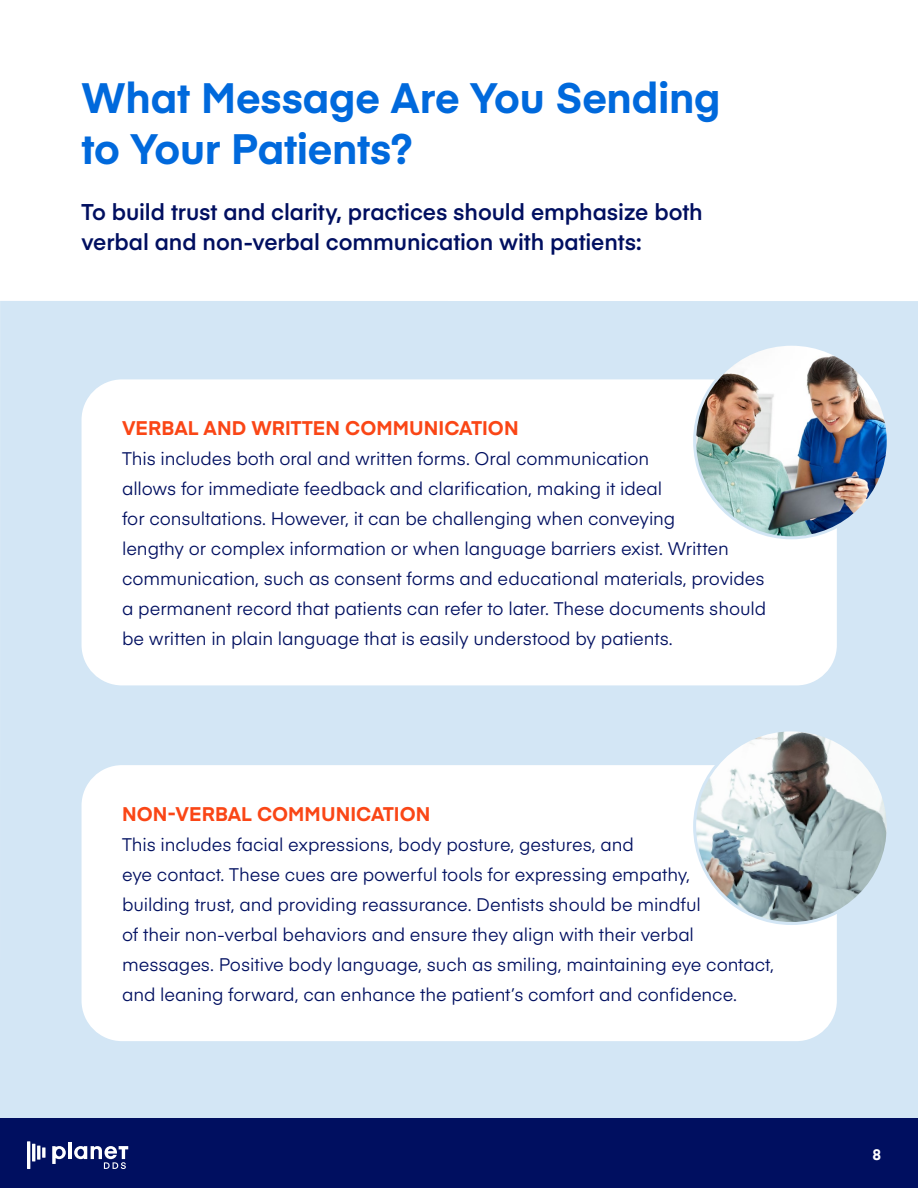
<style>
.page{position:relative;width:918px;height:1188px;background:#fff}
.page>*{position:absolute;margin:0;border:0;box-sizing:border-box;transform-origin:0 0}
.t1{font:700 42px/50.4px "Eina 03";letter-spacing:-.005em;color:#0069dc}
.t2{font:600 22.5px/30px "Eina 03";letter-spacing:-.005em;color:#000f60}
.t3{font:700 19.5px "Eina 03";color:#fa4616}
.t4{font:18px/30px "Eina 03";letter-spacing:-.005em;color:#000f60}
.t5{font:700 15px "Eina 03";color:#fff}
</style>
<div class="page">
<div style="left:0;top:301px;width:918px;height:887px;background:#d3e6f5"></div>
<div style="left:82px;top:379px;width:755px;height:306px;background:#fff;border-radius:40px"></div>
<div style="left:82px;top:765px;width:755px;height:276px;background:#fff;border-radius:40px"></div>
<img style="left:695px;top:730px;width:193px;height:194px;border-radius:97px">
<img style="left:695px;top:347px;width:191px;height:191px">
<div style="left:0;top:1119px;width:918px;height:69px;background:#000f60"></div>
<hr style="left:68px;top:1143px;width:4px;height:16px;background:#fff">
<svg style="left:52px;top:1146px;width:14px;height:18px"></svg>
<hr style="left:27px;top:1141px;width:3px;height:28px;background:#fff">
<hr style="left:32px;top:1144px;width:3px;height:17px;background:#fff">
<hr style="left:37px;top:1146px;width:3px;height:14px;background:#fff">
<svg style="left:42px;top:1147px;width:4px;height:11px"></svg>
<svg style="left:74px;top:1146px;width:54px;height:23px"></svg>
<h1 class="t1" style="left:82px;top:71px;width:641px">What Message Are You Sending to Your Patients?</h1>
<p class="t2" style="left:82px;top:195px;width:623px">To build trust and clarity, practices should emphasize both verbal and non-verbal communication with patients:</p>
<p class="t3" style="left:122px;top:414px;width:398px">VERBAL AND WRITTEN COMMUNICATION</p>
<p class="t4" style="left:122px;top:442px;width:646px">This includes both oral and written forms. Oral communication<br>allows for immediate feedback and clarification, making it ideal<br>for consultations. However, it can be challenging when conveying<br>lengthy or complex information or when language barriers exist. Written communication, such as consent forms and educational materials, provides a permanent record that patients can refer to later. These documents should be written in plain language that is easily understood by patients.</p>
<p class="t3" style="left:122px;top:799px;width:310px">NON-VERBAL COMMUNICATION</p>
<p class="t4" style="left:122px;top:828px;width:653px">This includes facial expressions, body posture, gestures, and<br>eye contact. These cues are powerful tools for expressing empathy,<br>building trust, and providing reassurance. Dentists should be mindful<br>of their non-verbal behaviors and ensure they align with their verbal messages. Positive body language, such as smiling, maintaining eye contact, and leaning forward, can enhance the patient’s comfort and confidence.</p>
<p class="t5" style="left:873px;top:1144px;width:10px">8</p>
</div>
